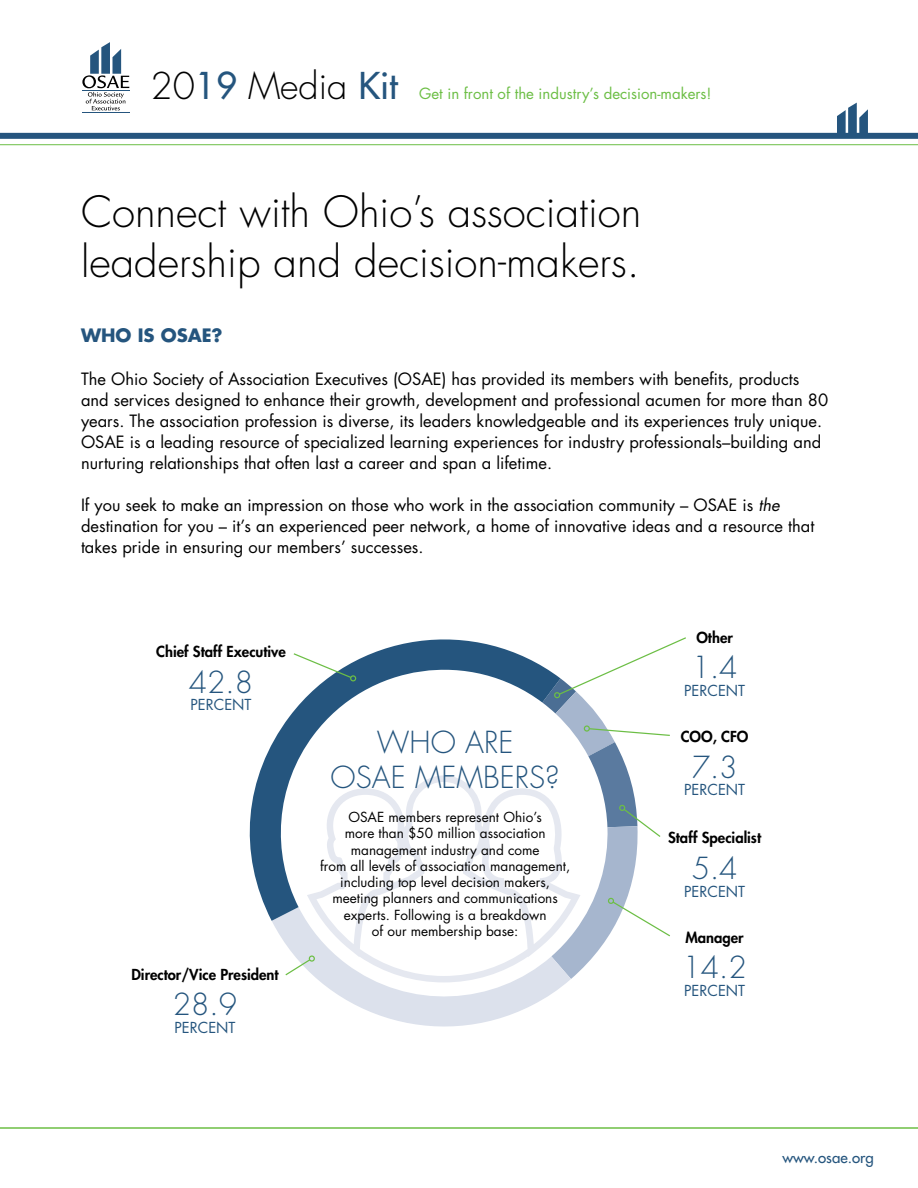
<style>
.page{position:relative;width:918px;height:1188px;background:#fff}
.page>*{position:absolute;margin:0;border:0;box-sizing:border-box;transform-origin:0 0}
.t1{font:300 42px/50.4px "Futura Std";color:#000}
.t2{font:300 36px "Futura Std";color:#000}
.t3{font:300 29.55px/35.5px "Futura Std";color:#25557e;text-align:center}
.t4{font:700 18px "Futura Std";color:#25557e}
.t5{font:16.5px/21px "Futura Std";color:#000}
.t6{font:15px "Futura Std";color:#6cbe45}
.t7{font:500 15px "Futura Std";color:#25557e}
.t8{font:800 14.85px "Futura Std";color:#000}
.t9{font:14.85px "Futura Std";color:#25557e}
.t10{font:13.5px/16.2px "Futura Std";color:#000;text-align:center}
.s1{font-weight:500;color:#25557e}
.s2{font-style:italic}
</style>
<div class="page">
<hr style="left:82px;top:112px;width:47px;height:1px;background:#25557e">
<svg style="left:82px;top:42px;width:47px;height:68px"></svg>
<svg style="left:837px;top:103px;width:31px;height:30px"></svg>
<hr style="left:0;top:1127px;width:918px;height:2px;background:#6cbe45">
<div style="left:0;top:133px;width:918px;height:6px;background:#25557e"></div>
<hr style="left:0;top:144px;width:918px;height:1px;background:#6cbe45">
<svg style="left:272px;top:921px;width:299px;height:106px"></svg>
<svg style="left:249px;top:639px;width:293px;height:282px"></svg>
<svg style="left:292px;top:652px;width:64px;height:29px"></svg>
<svg style="left:284px;top:958px;width:27px;height:19px"></svg>
<div style="left:309px;top:955px;width:6px;height:7px;border:1px solid #6cbe45;border-radius:50%"></div>
<svg style="left:542px;top:637px;width:144px;height:342px"></svg>
<h2 class="t2" style="left:151px;top:64px;width:249px">20<span class="s1">19</span> Media <span class="s1">Kit</span></h2>
<p class="t6" style="left:419px;top:84px;width:294px">Get in front of the industry’s decision-makers!</p>
<h1 class="t1" style="left:81px;top:188px;width:562px">Connect with Ohio’s association leadership and decision-makers.</h1>
<p class="t4" style="left:81px;top:323px;width:143px">WHO IS OSAE?</p>
<p class="t5" style="left:81px;top:368px;width:749px">The Ohio Society of Association Executives (OSAE) has provided its members with benefits, products and services designed to enhance their growth, development and professional acumen for more than 80 years. The association profession is diverse, its leaders knowledgeable and its experiences truly unique.<br>OSAE is a leading resource of specialized learning experiences for industry professionals–building and nurturing relationships that often last a career and span a lifetime.</p>
<p class="t5" style="left:81px;top:494px;width:735px">If you seek to make an impression on those who work in the association community – OSAE is <span class="s2">the </span>destination for you – it’s an experienced peer network, a home of innovative ideas and a resource that takes pride in ensuring our members’ successes.</p>
<p class="t8" style="left:156px;top:642px;width:131px">Chief Staff Executive</p>
<h3 class="t3" style="left:189px;top:665px;width:66px">42.8</h3>
<p class="t9" style="left:190px;top:695px;width:63px">PERCENT</p>
<p class="t8" style="left:131px;top:965px;width:149px">Director/Vice President</p>
<h3 class="t3" style="left:173px;top:988px;width:66px">28.9</h3>
<p class="t9" style="left:174px;top:1018px;width:63px">PERCENT</p>
<h3 class="t3" style="left:331px;top:725px;width:231px">WHO ARE<br>OSAE MEMBERS?</h3>
<p class="t10" style="left:320px;top:809px;width:252px">OSAE members represent Ohio’s<br>more than $50 million association management industry and come<br>from all levels of association management, including top level decision makers, meeting planners and communications experts. Following is a breakdown<br>of our membership base:</p>
<p class="t8" style="left:696px;top:628px;width:38px">Other</p>
<h3 class="t3" style="left:692px;top:651px;width:47px">1.4</h3>
<p class="t9" style="left:684px;top:681px;width:63px">PERCENT</p>
<p class="t8" style="left:681px;top:727px;width:69px">COO, CFO</p>
<h3 class="t3" style="left:692px;top:750px;width:47px">7.3</h3>
<p class="t9" style="left:684px;top:781px;width:63px">PERCENT</p>
<p class="t8" style="left:668px;top:828px;width:94px">Staff Specialist</p>
<h3 class="t3" style="left:692px;top:851px;width:47px">5.4</h3>
<p class="t9" style="left:684px;top:882px;width:63px">PERCENT</p>
<p class="t8" style="left:686px;top:928px;width:60px">Manager</p>
<h3 class="t3" style="left:683px;top:951px;width:66px">14.2</h3>
<p class="t9" style="left:684px;top:981px;width:63px">PERCENT</p>
<p class="t7" style="left:782px;top:1148px;width:93px">www.osae.org</p>
</div>
